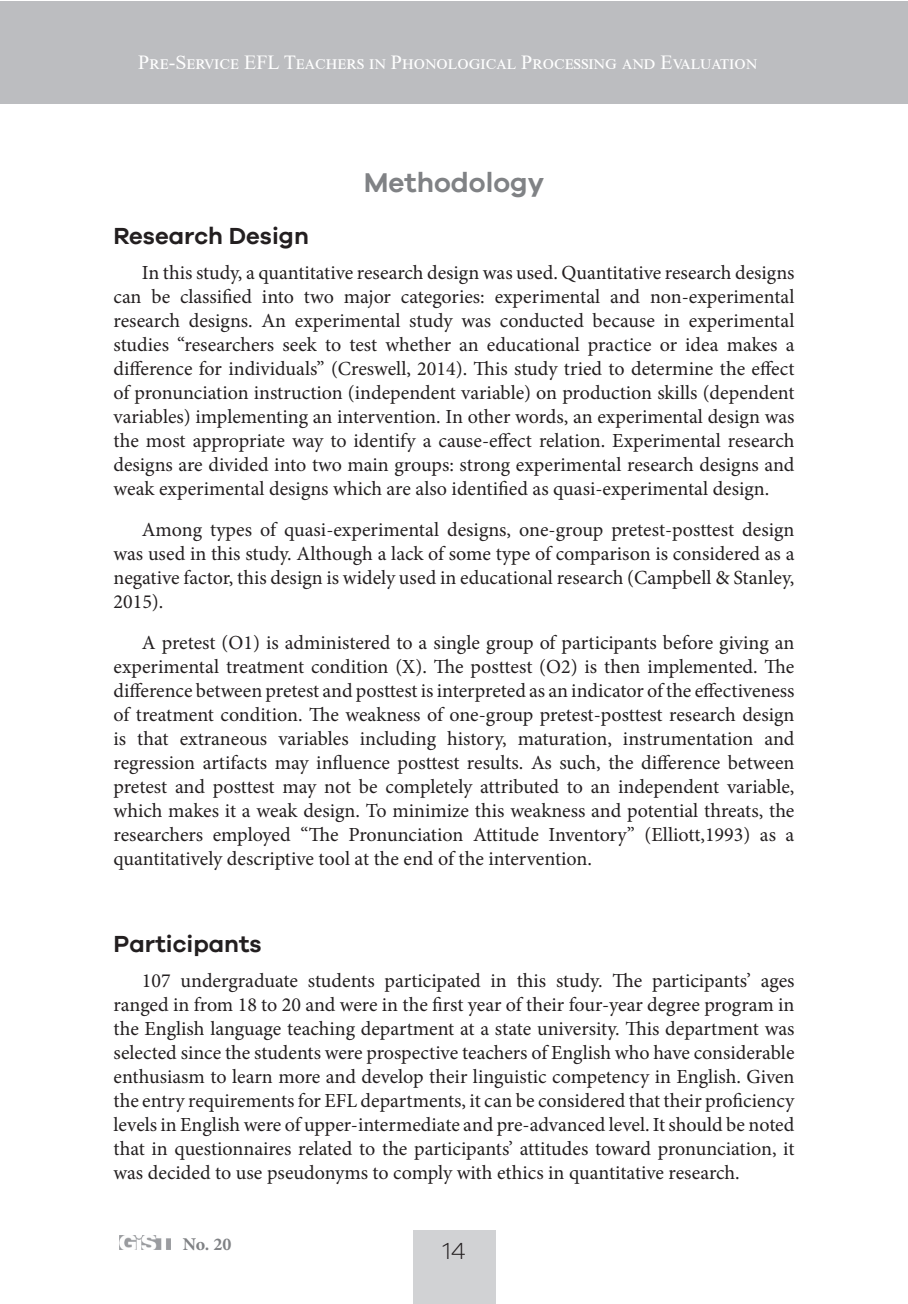
<style>
.page{position:relative;width:908px;height:1304px;background:#fff}
.page>*{position:absolute;margin:0;border:0;box-sizing:border-box;transform-origin:0 0}
.t1{font:600 28px "Galano Grotesque";color:#808285}
.t2{font:600 24px "Galano Grotesque";color:#231f20}
.t3{font:300 24px "Galano Grotesque";color:#231f20}
.t4{font:20px/24px "Minion Pro";letter-spacing:-.005em;color:#231f20;text-align:justify}
.t5{font:20px "Times New Roman";color:#fff}
.t6{font:700 18px "Minion Pro";color:#808285}
</style>
<div class="page">
<div style="left:412px;top:1230px;width:83px;height:74px;background:#d1d2d4"></div>
<img style="left:120px;top:1236px;width:51px;height:13px">
<div style="left:0;top:1px;width:907px;height:102px;background:#bcbdc0"></div>
<p class="t5" style="left:138px;top:48px;width:618px">Pre-Service EFL Teachers in Phonological Processing and Evaluation</p>
<h1 class="t1" style="left:363px;top:166px;width:182px">Methodology</h1>
<p class="t2" style="left:113px;top:221px;width:197px">Research Design</p>
<p class="t4" style="left:113px;top:261px;width:682px;text-indent:28px">In this study, a quantitative research design was used. Quantitative research designs can be classified into two major categories: experimental and non-experimental research designs. An experimental study was conducted because in experimental studies “researchers seek to test whether an educational practice or idea makes a difference for individuals” (Creswell, 2014). This study tried to determine the effect of pronunciation instruction (independent variable) on production skills (dependent variables) implementing an intervention. In other words, an experimental design was the most appropriate way to identify a cause-effect relation. Experimental research designs are divided into two main groups: strong experimental research designs and weak experimental designs which are also identified as quasi-experimental design.</p>
<p class="t4" style="left:113px;top:518px;width:682px;text-indent:28px">Among types of quasi-experimental designs, one-group pretest-posttest design was used in this study. Although a lack of some type of comparison is considered as a negative factor, this design is widely used in educational research (Campbell &amp; Stanley, 2015).</p>
<p class="t4" style="left:113px;top:631px;width:682px;text-indent:28px">A pretest (O1) is administered to a single group of participants before giving an experimental treatment condition (X). The posttest (O2) is then implemented. The difference between pretest and posttest is interpreted as an indicator of the effectiveness of treatment condition. The weakness of one-group pretest-posttest research design is that extraneous variables including history, maturation, instrumentation and regression artifacts may influence posttest results. As such, the difference between pretest and posttest may not be completely attributed to an independent variable, which makes it a weak design. To minimize this weakness and potential threats, the researchers employed “The Pronunciation Attitude Inventory” (Elliott,1993) as a quantitatively descriptive tool at the end of the intervention.</p>
<p class="t2" style="left:113px;top:929px;width:149px">Participants</p>
<p class="t4" style="left:113px;top:969px;width:682px;text-indent:28px">107 undergraduate students participated in this study. The participants’ ages ranged in from 18 to 20 and were in the first year of their four-year degree program in the English language teaching department at a state university. This department was selected since the students were prospective teachers of English who have considerable enthusiasm to learn more and develop their linguistic competency in English. Given the entry requirements for EFL departments, it can be considered that their proficiency levels in English were of upper-intermediate and pre-advanced level. It should be noted that in questionnaires related to the participants’ attitudes toward pronunciation, it was decided to use pseudonyms to comply with ethics in quantitative research.</p>
<p class="t6" style="left:183px;top:1232px;width:50px">No. 20</p>
<p class="t3" style="left:442px;top:1237px;width:25px">14</p>
</div>
